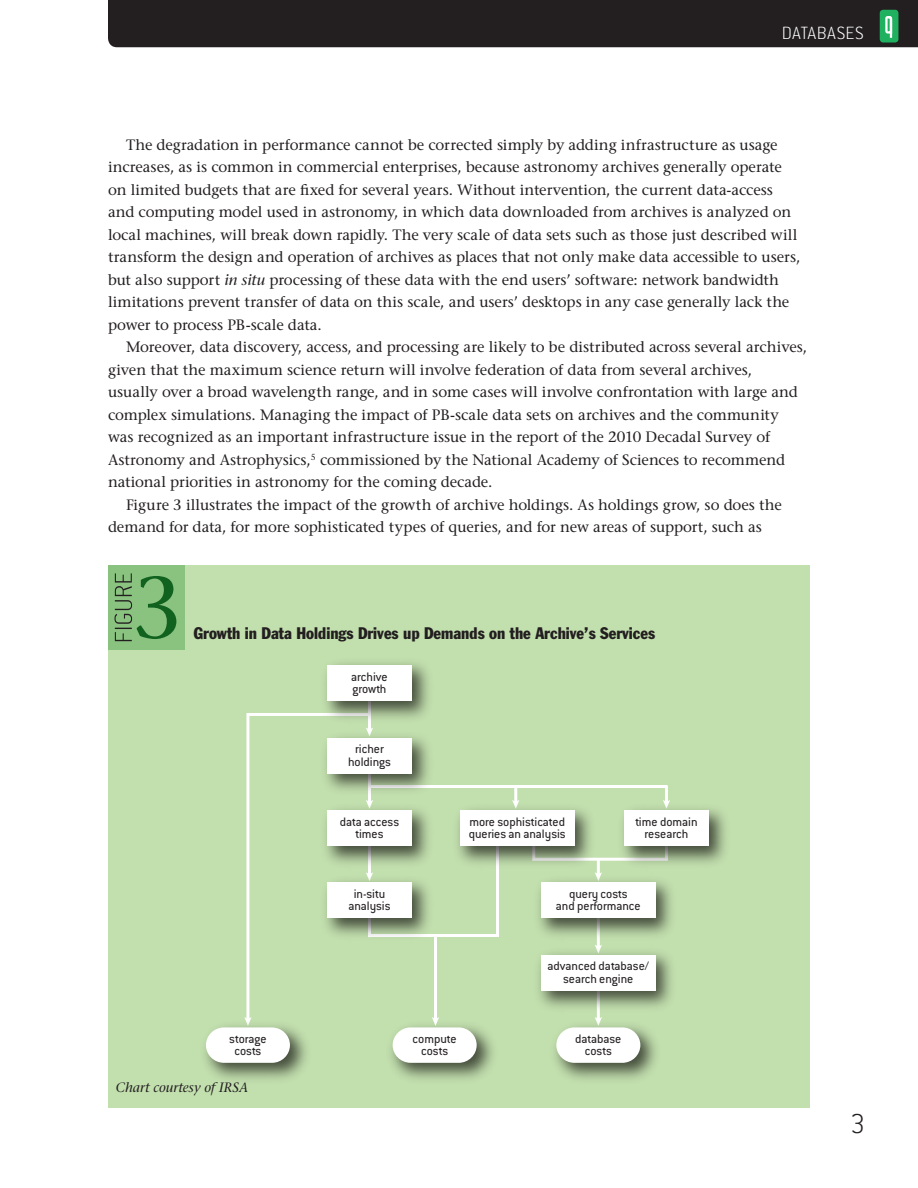
<style>
.page{position:relative;width:918px;height:1188px;background:#fff}
.page>*{position:absolute;margin:0;border:0;box-sizing:border-box;transform-origin:0 0}
.t1{font:200 30px "Conduit ITC Std";color:#231f20}
.t2{font:200 19.5px "Conduit ITC Std";letter-spacing:.015em;color:#fff}
.t3{font:condensed 16.5px "Franklin Gothic";color:#231f20}
.Q_body_copy{font:15px/22.5px "Stone Serif";letter-spacing:-.005em;color:#231f20}
.t4{font:13.5px/12.5px "Conduit ITC Std";color:#231f20;text-align:center}
.Q_body_copy_no_inden{font:italic 13.5px "Stone Serif";letter-spacing:.005em;color:#231f20}
.s1{font-style:italic}
</style>
<div class="page">
<div style="left:108px;top:0;width:810px;height:47px;background:#231f20"></div>
<div style="left:108px;top:565px;width:702px;height:543px;background:#c2dfae"></div>
<hr style="left:370px;top:934px;width:129px;height:3px;background:#fff">
<svg style="left:514px;top:788px;width:4px;height:11px"></svg>
<svg style="left:665px;top:785px;width:3px;height:14px"></svg>
<svg style="left:246px;top:713px;width:70px;height:304px"></svg>
<hr style="left:369px;top:785px;width:298px;height:3px;background:#fff">
<hr style="left:496px;top:842px;width:3px;height:95px;background:#fff">
<svg style="left:600px;top:857px;width:14px;height:4px"></svg>
<img style="left:316px;top:662px;width:113px;height:209px">
<div style="left:327px;top:666px;width:84px;height:35px;background:#fff"></div>
<div style="left:327px;top:738px;width:84px;height:35px;background:#fff"></div>
<img style="left:205px;top:1017px;width:102px;height:63px">
<div style="left:206px;top:1027px;width:84px;height:36px;background:#fff;border-radius:18px"></div>
<img style="left:391px;top:1025px;width:102px;height:55px">
<div style="left:393px;top:1027px;width:84px;height:36px;background:#fff;border-radius:18px"></div>
<div style="left:327px;top:810px;width:84px;height:36px;background:#fff"></div>
<img style="left:325px;top:871px;width:104px;height:66px">
<div style="left:327px;top:883px;width:84px;height:35px;background:#fff"></div>
<img style="left:555px;top:1017px;width:101px;height:63px">
<div style="left:556px;top:1027px;width:84px;height:36px;background:#fff;border-radius:18px"></div>
<img style="left:614px;top:799px;width:112px;height:65px">
<div style="left:624px;top:810px;width:85px;height:36px;background:#fff"></div>
<img style="left:457px;top:799px;width:143px;height:72px">
<div style="left:460px;top:810px;width:114px;height:36px;background:#fff"></div>
<img style="left:538px;top:871px;width:134px;height:72px">
<div style="left:541px;top:883px;width:114px;height:35px;background:#fff"></div>
<img style="left:538px;top:943px;width:134px;height:74px">
<div style="left:541px;top:955px;width:114px;height:35px;background:#fff"></div>
<svg style="left:432px;top:937px;width:7px;height:89px"></svg>
<div style="left:108px;top:565px;width:76px;height:84px;background:#8ac380"></div>
<svg style="left:115px;top:573px;width:62px;height:68px"></svg>
<h2 class="t2" style="left:782px;top:22px;width:84px">DATABASES</h2>
<p class="Q_body_copy" style="left:108px;top:133px;width:694px;text-indent:18px">The degradation in performance cannot be corrected simply by adding infrastructure as usage increases, as is common in commercial enterprises, because astronomy archives generally operate on limited budgets that are fixed for several years. Without intervention, the current data-access and computing model used in astronomy, in which data downloaded from archives is analyzed on local machines, will break down rapidly. The very scale of data sets such as those just described will transform the design and operation of archives as places that not only make data accessible to users, but also support <span class="s1">in situ</span> processing of these data with the end users’ software: network bandwidth limitations prevent transfer of data on this scale, and users’ desktops in any case generally lack the power to process PB-scale data.</p>
<p class="Q_body_copy" style="left:108px;top:336px;width:701px;text-indent:18px">Moreover, data discovery, access, and processing are likely to be distributed across several archives, given that the maximum science return will involve federation of data from several archives,<br>usually over a broad wavelength range, and in some cases will involve confrontation with large and complex simulations. Managing the impact of PB-scale data sets on archives and the community was recognized as an important infrastructure issue in the report of the 2010 Decadal Survey of Astronomy and Astrophysics,<sup>5</sup> commissioned by the National Academy of Sciences to recommend national priorities in astronomy for the coming decade.</p>
<p class="Q_body_copy" style="left:108px;top:493px;width:675px;text-indent:18px">Figure 3 illustrates the impact of the growth of archive holdings. As holdings grow, so does the demand for data, for more sophisticated types of queries, and for new areas of support, such as</p>
<p class="t3" style="left:194px;top:623px;width:463px">Growth in Data Holdings Drives up Demands on the Archive’s Services</p>
<p class="t4" style="left:351px;top:670px;width:38px;text-align:left">archive growth</p>
<p class="t4" style="left:348px;top:742px;width:44px">richer holdings</p>
<p class="t4" style="left:340px;top:815px;width:61px">data access times</p>
<p class="t4" style="left:348px;top:887px;width:44px">in-situ analysis</p>
<p class="t4" style="left:469px;top:815px;width:99px;text-align:left">more sophisticated queries an analysis</p>
<p class="t4" style="left:635px;top:815px;width:64px">time domain research</p>
<p class="t4" style="left:556px;top:887px;width:86px">query costs<br>and performance</p>
<p class="t4" style="left:548px;top:959px;width:103px">advanced database/ search engine</p>
<p class="t4" style="left:229px;top:1032px;width:39px">storage costs</p>
<p class="t4" style="left:413px;top:1032px;width:46px">compute costs</p>
<p class="Q_body_copy_no_inden" style="left:116px;top:1079px;width:134px">Chart courtesy of IRSA</p>
<p class="t4" style="left:575px;top:1032px;width:48px">database costs</p>
<h1 class="t1" style="left:850px;top:1106px;width:17px">3</h1>
</div>
